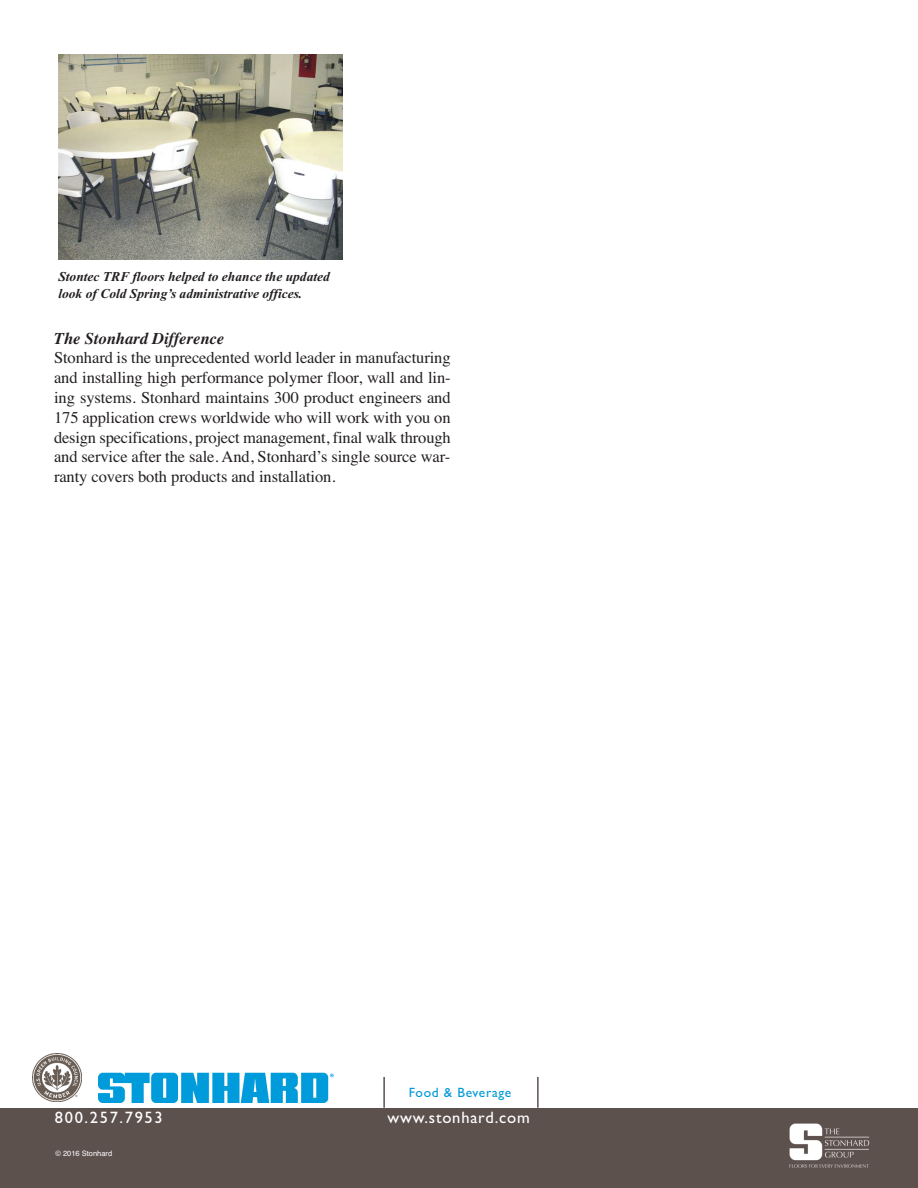
<style>
.page{position:relative;width:918px;height:1188px;background:#fff}
.page>*{position:absolute;margin:0;border:0;box-sizing:border-box;transform-origin:0 0}
.t1{font:16.5px/19.8px "Times";letter-spacing:-.005em;color:#231f20;text-align:justify}
.t2{font:italic 700 16.5px "Times";color:#231f20}
.t3{font:16.5px "Gill Sans";letter-spacing:.05em;color:#fff}
.t4{font:16.5px "Gill Sans";letter-spacing:.1em;color:#fff}
.t5{font:italic 700 13.5px/16.2px "Times New Roman";color:#231f20}
.t6{font:13.5px "Gill Sans";letter-spacing:.05em;color:#0099d8}
.t7{font:7.5px "Helvetica";color:#fff}
</style>
<div class="page">
<div style="left:0;top:1108px;width:918px;height:80px;background:#5d514e"></div>
<img style="left:99px;top:1072px;width:234px;height:30px">
<hr style="left:383px;top:1077px;width:2px;height:31px;background:#5d514e">
<hr style="left:537px;top:1077px;width:2px;height:31px;background:#5d514e">
<img style="left:32px;top:1054px;width:49px;height:47px">
<img style="left:789px;top:1123px;width:81px;height:45px">
<img style="left:58px;top:55px;width:284px;height:204px">
<p class="t5" style="left:58px;top:269px;width:273px">Stontec TRF floors helped to ehance the updated look of Cold Spring’s administrative offices.</p>
<p class="t2" style="left:54px;top:328px;width:172px">The Stonhard Difference</p>
<p class="t1" style="left:54px;top:348px;width:398px">Stonhard is the unprecedented world leader in manufacturing and installing high performance polymer floor, wall and lin&shy;ing systems. Stonhard maintains 300 product engineers and 175 application crews worldwide who will work with you on design specifications, project management, final walk through and service after the sale. And, Stonhard’s single source war&shy;ranty covers both products and installation.</p>
<p class="t6" style="left:409px;top:1084px;width:104px">Food &amp; Beverage</p>
<p class="t4" style="left:55px;top:1107px;width:109px">800.257.7953</p>
<p class="t3" style="left:387px;top:1108px;width:144px">www.stonhard.com</p>
<p class="t7" style="left:55px;top:1149px;width:58px">© 2016 Stonhard</p>
</div>
